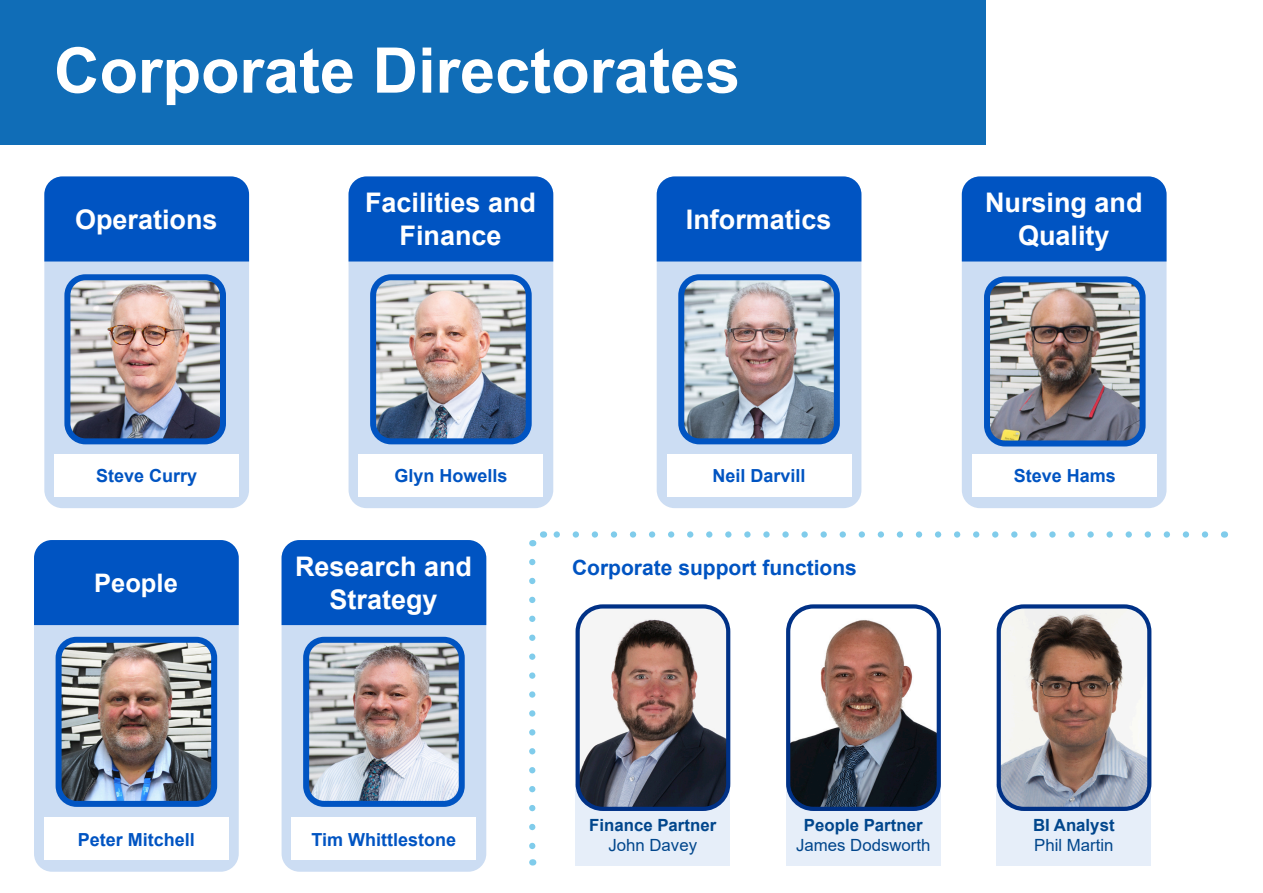
<style>
.page{position:relative;width:1263px;height:893px;background:#fff}
.page>*{position:absolute;margin:0;border:0;box-sizing:border-box;transform-origin:0 0}
.t1{font:700 63px "Arial";color:#fff}
.t2{font:700 27px/33px "Arial";color:#fff;text-align:center}
.t3{font:700 25.5px "Arial";color:#fff}
.t4{font:700 21px "Arial";color:#0054c2}
.t5{font:700 18px "Arial";color:#0054c2}
.t6{font:700 16.8px "Arial";color:#01468c}
.t7{font:16.8px "Arial";color:#01468c}
</style>
<div class="page">
<div style="left:0;top:0;width:1263px;height:145px;background:#106db7"></div>
<div style="left:34px;top:540px;width:205px;height:332px;background:#ccddf3;border-radius:18px"></div>
<div style="left:44px;top:818px;width:184px;height:42px;background:#fff"></div>
<img style="left:63px;top:644px;width:147px;height:156px">
<div style="left:56px;top:637px;width:161px;height:170px;border:6px solid #0054c2;border-radius:18px"></div>
<div style="left:34px;top:540px;width:205px;height:85px;background:#0054c2"></div>
<div style="left:349px;top:176px;width:204px;height:332px;background:#ccddf3;border-radius:18px"></div>
<div style="left:359px;top:454px;width:184px;height:43px;background:#fff"></div>
<img style="left:377px;top:281px;width:148px;height:156px">
<div style="left:370px;top:274px;width:162px;height:170px;border:6px solid #0054c2;border-radius:18px"></div>
<div style="left:349px;top:176px;width:204px;height:85px;background:#0054c2"></div>
<div style="left:657px;top:176px;width:204px;height:332px;background:#ccddf3;border-radius:18px"></div>
<div style="left:667px;top:454px;width:184px;height:43px;background:#fff"></div>
<img style="left:685px;top:281px;width:148px;height:156px">
<div style="left:678px;top:274px;width:162px;height:170px;border:6px solid #0054c2;border-radius:18px"></div>
<div style="left:657px;top:176px;width:204px;height:85px;background:#0054c2"></div>
<div style="left:962px;top:176px;width:204px;height:332px;background:#ccddf3;border-radius:18px"></div>
<div style="left:973px;top:454px;width:184px;height:42px;background:#fff"></div>
<div style="left:962px;top:176px;width:204px;height:85px;background:#0054c2"></div>
<div style="left:282px;top:540px;width:204px;height:332px;background:#ccddf3;border-radius:18px"></div>
<div style="left:292px;top:818px;width:184px;height:42px;background:#fff"></div>
<img style="left:310px;top:644px;width:148px;height:156px">
<div style="left:303px;top:637px;width:162px;height:170px;border:6px solid #0054c2;border-radius:18px"></div>
<div style="left:282px;top:540px;width:204px;height:85px;background:#0054c2"></div>
<div style="left:44px;top:176px;width:205px;height:332px;background:#ccddf3;border-radius:18px"></div>
<div style="left:55px;top:454px;width:184px;height:42px;background:#fff"></div>
<div style="left:44px;top:176px;width:205px;height:85px;background:#0054c2"></div>
<div style="left:575px;top:784px;width:155px;height:81px;background:#e6eef9"></div>
<img style="left:580px;top:609px;width:145px;height:197px">
<div style="left:575px;top:604px;width:155px;height:207px;border:4px solid #003186;border-radius:25px"></div>
<svg style="left:529px;top:562px;width:6px;height:288px"></svg>
<svg style="left:553px;top:531px;width:652px;height:7px"></svg>
<div style="left:786px;top:784px;width:154px;height:81px;background:#e6eef9"></div>
<img style="left:791px;top:609px;width:145px;height:197px">
<div style="left:786px;top:604px;width:155px;height:207px;border:4px solid #003186;border-radius:25px"></div>
<div style="left:997px;top:784px;width:154px;height:81px;background:#e6eef9"></div>
<img style="left:1002px;top:609px;width:144px;height:197px">
<div style="left:997px;top:604px;width:154px;height:207px;border:4px solid #003186;border-radius:25px"></div>
<img style="left:71px;top:281px;width:148px;height:156px">
<div style="left:64px;top:274px;width:162px;height:170px;border:6px solid #0054c2;border-radius:18px"></div>
<img style="left:991px;top:283px;width:147px;height:156px">
<div style="left:984px;top:276px;width:161px;height:170px;border:6px solid #0054c2;border-radius:18px"></div>
<div style="left:986px;top:0;width:276px;height:145px;background:#fff"></div>
<p class="t1" style="left:54px;top:26px;width:688px">Corporate Directorates</p>
<p class="t2" style="left:75px;top:203px;width:144px">Operations</p>
<p class="t2" style="left:365px;top:187px;width:173px">Facilities and<br>Finance</p>
<p class="t2" style="left:686px;top:203px;width:147px">Informatics</p>
<p class="t2" style="left:985px;top:187px;width:159px">Nursing and<br>Quality</p>
<p class="t5" style="left:96px;top:463px;width:103px">Steve Curry</p>
<p class="t3" style="left:94px;top:565px;width:85px">People</p>
<p class="t5" style="left:78px;top:826px;width:119px">Peter Mitchell</p>
<p class="t5" style="left:394px;top:463px;width:115px">Glyn Howells</p>
<p class="t2" style="left:295px;top:550px;width:179px">Research and<br>Strategy</p>
<p class="t5" style="left:712px;top:463px;width:95px">Neil Darvill</p>
<p class="t4" style="left:572px;top:553px;width:286px">Corporate support functions</p>
<p class="t5" style="left:312px;top:826px;width:146px">Tim Whittlestone</p>
<p class="t6" style="left:589px;top:813px;width:128px">Finance Partner</p>
<p class="t7" style="left:608px;top:834px;width:90px">John Davey</p>
<p class="t6" style="left:804px;top:813px;width:120px">People Partner</p>
<p class="t7" style="left:796px;top:834px;width:136px">James Dodsworth</p>
<p class="t5" style="left:1014px;top:463px;width:104px">Steve Hams</p>
<p class="t6" style="left:1033px;top:813px;width:83px">BI Analyst</p>
<p class="t7" style="left:1034px;top:834px;width:81px">Phil Martin</p>
</div>
